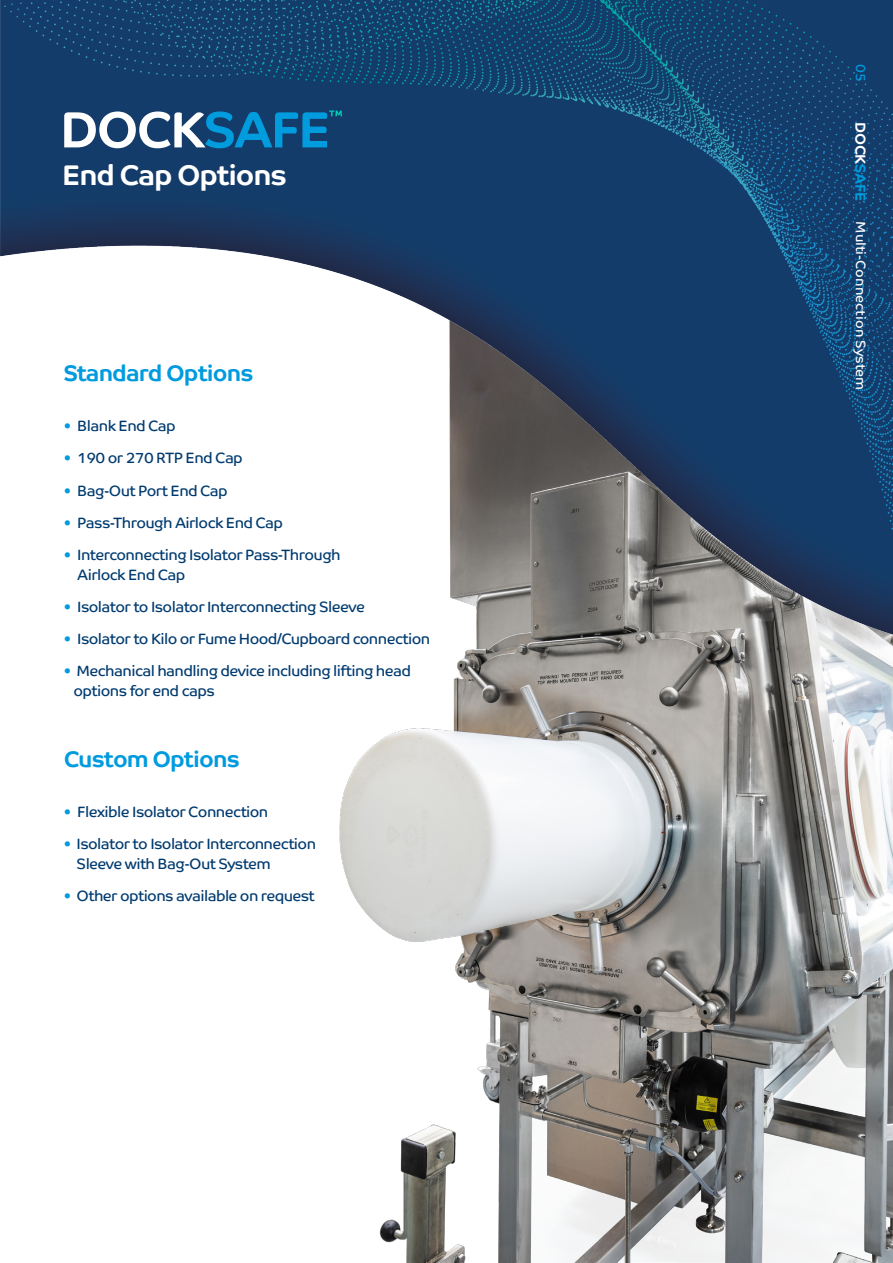
<style>
.page{position:relative;width:893px;height:1263px;background:#fff}
.page>*{position:absolute;margin:0;border:0;box-sizing:border-box;transform-origin:0 0}
.t1{font:700 51px "Co Text";letter-spacing:-.04em;color:#fff}
.t2{font:28.5px "Co Text Bd";letter-spacing:-.04em;color:#fff}
.t3{font:700 22.65px "Co Text";letter-spacing:-.04em;color:#009bde}
.t4{font:15px/19.5px "Co Text";letter-spacing:-.04em;color:#003b70}
.t5{font:700 14.55px "Co Text";letter-spacing:-.03em;color:#fff}
.t6{font:13.8px "Co Text Bd";color:#fff}
.t7{font:13.5px "Co Text";color:#fff}
.t8{font:13.5px "Co Text";color:#009bde}
.t9{font:700 2.4px "Co Text";color:#009bde}
.s1{color:#009cde}
.s2{color:#009bde}
</style>
<div class="page">
<img style="left:0;top:0;width:893px;height:1263px">
<p class="t6" style="left:329px;top:107px;width:15px">™</p>
<p class="t1" style="left:60px;top:100px;width:273px">DOCK<span class="s1">SAFE</span></p>
<p class="t2" style="left:62px;top:158px;width:227px">End Cap Options</p>
<p class="t3" style="left:64px;top:360px;width:191px">Standard Options</p>
<p class="t4" style="left:64px;top:416px;width:114px"><span class="s2">•</span> Blank End Cap</p>
<p class="t4" style="left:64px;top:448px;width:181px"><span class="s2">•</span> 190 or 270 RTP End Cap</p>
<p class="t4" style="left:64px;top:480px;width:166px"><span class="s2">•</span> Bag-Out Port End Cap</p>
<p class="t4" style="left:64px;top:513px;width:221px"><span class="s2">•</span> Pass-Through Airlock End Cap</p>
<p class="t4" style="left:77px;top:545px;width:265px;text-indent:-14px"><span class="s2">•</span> Interconnecting Isolator Pass-Through<br>Airlock End Cap</p>
<p class="t4" style="left:64px;top:597px;width:303px"><span class="s2">•</span> Isolator to Isolator Interconnecting Sleeve</p>
<p class="t4" style="left:64px;top:629px;width:368px"><span class="s2">•</span> Isolator to Kilo or Fume Hood/Cupboard connection</p>
<p class="t4" style="left:74px;top:661px;width:339px;text-indent:-10px"><span class="s2">•</span> Mechanical handling device including lifting head options for end caps</p>
<p class="t3" style="left:64px;top:746px;width:178px">Custom Options</p>
<p class="t4" style="left:64px;top:802px;width:206px"><span class="s2">•</span> Flexible Isolator Connection</p>
<p class="t4" style="left:77px;top:834px;width:241px;text-indent:-13px"><span class="s2">•</span> Isolator to Isolator Interconnection<br>Sleeve with Bag-Out System</p>
<p class="t4" style="left:64px;top:886px;width:253px"><span class="s2">•</span> Other options available on request</p>
<p class="t8" style="left:869px;top:64px;width:19px;rotate:90deg">05</p>
<p class="t5" style="left:869px;top:122px;width:80px;rotate:90deg">DOCK<span class="s2">SAFE</span></p>
<p class="t9" style="left:866px;top:201px;width:4px;rotate:90deg">™</p>
<p class="t7" style="left:869px;top:221px;width:171px;rotate:90deg">Multi-Connection System</p>
</div>
